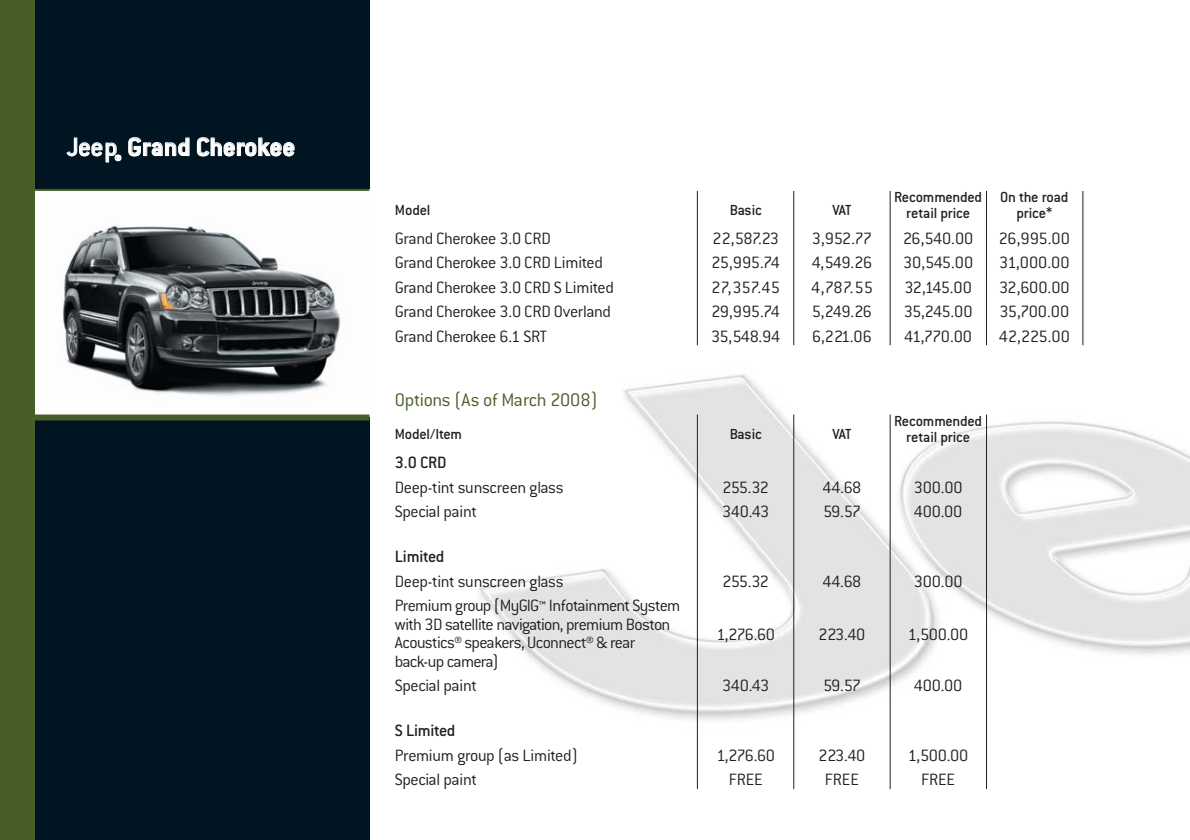
<style>
.page{position:relative;width:1190px;height:840px;background:#fff}
.page>*{position:absolute;margin:0;border:0;box-sizing:border-box;transform-origin:0 0}
.t1{font:700 28px "Conduit ITCTT";color:#fff}
.t2{font:300 20px "Conduit ITCTT";letter-spacing:-.015em;color:#475e28}
.t3{font:300 18px/18.6px "Conduit ITCTT";letter-spacing:-.025em;color:#231f1f}
.t4{font:500 18px "Conduit Md ITCTT";letter-spacing:-.01em;color:#231f1f}
.t5{font:500 16px/16px "Conduit Md ITCTT";letter-spacing:-.015em;color:#231f1f}
.s1{font-family:"Conduit Md ITCTT";font-weight:500}
</style>
<div class="page">
<img style="left:369px;top:0;width:821px;height:840px">
<div style="left:29px;top:0;width:340px;height:840px;background:#001422"></div>
<img style="left:35px;top:191px;width:334px;height:224px">
<div style="left:0;top:0;width:35px;height:840px;background:#475e28"></div>
<hr style="left:1px;top:189px;width:368px;height:2px;background:#475e28">
<div style="left:1px;top:415px;width:368px;height:6px;background:#475e28"></div>
<hr style="left:697px;top:191px;width:1px;height:154px;background:#231f1f">
<hr style="left:793px;top:191px;width:1px;height:154px;background:#231f1f">
<hr style="left:890px;top:191px;width:1px;height:154px;background:#231f1f">
<hr style="left:986px;top:191px;width:1px;height:154px;background:#231f1f">
<hr style="left:1083px;top:191px;width:1px;height:154px;background:#231f1f">
<hr style="left:697px;top:415px;width:1px;height:374px;background:#231f1f">
<hr style="left:793px;top:415px;width:1px;height:374px;background:#231f1f">
<hr style="left:890px;top:415px;width:1px;height:374px;background:#231f1f">
<hr style="left:986px;top:415px;width:1px;height:374px;background:#231f1f">
<h1 class="t1" style="left:67px;top:138px;width:230px"><span class="s1">Jeep</span><sub>®</sub> Grand Cherokee</h1>
<p class="t5" style="left:395px;top:203px;width:37px">Model</p>
<p class="t5" style="left:730px;top:203px;width:34px">Basic</p>
<p class="t5" style="left:832px;top:203px;width:21px">VAT</p>
<p class="t5" style="left:906px;top:191px;width:164px;text-indent:-12px">Recommended On the road retail price</p>
<p class="t5" style="left:1017px;top:207px;width:37px">price*</p>
<p class="t3" style="left:395px;top:231px;width:157px">Grand Cherokee 3.0 CRD</p>
<p class="t3" style="left:713px;top:231px;width:68px">22,587.23</p>
<p class="t3" style="left:812px;top:231px;width:62px">3,952.77</p>
<p class="t3" style="left:903px;top:231px;width:72px">26,540.00</p>
<p class="t3" style="left:999px;top:231px;width:72px">26,995.00</p>
<p class="t3" style="left:395px;top:255px;width:209px">Grand Cherokee 3.0 CRD Limited</p>
<p class="t3" style="left:712px;top:255px;width:70px">25,995.74</p>
<p class="t3" style="left:812px;top:255px;width:62px">4,549.26</p>
<p class="t3" style="left:903px;top:255px;width:72px">30,545.00</p>
<p class="t3" style="left:999px;top:255px;width:72px">31,000.00</p>
<p class="t3" style="left:395px;top:280px;width:220px">Grand Cherokee 3.0 CRD S Limited</p>
<p class="t3" style="left:712px;top:280px;width:70px">27,357.45</p>
<p class="t3" style="left:811px;top:280px;width:63px">4,787.55</p>
<p class="t3" style="left:904px;top:280px;width:69px">32,145.00</p>
<p class="t3" style="left:999px;top:280px;width:72px">32,600.00</p>
<p class="t3" style="left:395px;top:304px;width:218px">Grand Cherokee 3.0 CRD Overland</p>
<p class="t3" style="left:712px;top:304px;width:70px">29,995.74</p>
<p class="t3" style="left:812px;top:304px;width:62px">5,249.26</p>
<p class="t3" style="left:904px;top:304px;width:70px">35,245.00</p>
<p class="t3" style="left:1000px;top:304px;width:71px">35,700.00</p>
<p class="t3" style="left:395px;top:329px;width:153px">Grand Cherokee 6.1 SRT</p>
<p class="t3" style="left:711px;top:329px;width:71px">35,548.94</p>
<p class="t3" style="left:812px;top:329px;width:61px">6,221.06</p>
<p class="t3" style="left:904px;top:329px;width:69px">41,770.00</p>
<p class="t3" style="left:999px;top:329px;width:72px">42,225.00</p>
<p class="t2" style="left:395px;top:393px;width:204px">Options (As of March 2008)</p>
<p class="t5" style="left:395px;top:428px;width:69px">Model/Item</p>
<p class="t5" style="left:730px;top:428px;width:34px">Basic</p>
<p class="t5" style="left:832px;top:428px;width:21px">VAT</p>
<p class="t5" style="left:894px;top:415px;width:89px;text-align:center">Recommended retail price</p>
<p class="t4" style="left:395px;top:457px;width:53px">3.0 CRD</p>
<p class="t3" style="left:395px;top:480px;width:170px">Deep-tint sunscreen glass</p>
<p class="t3" style="left:723px;top:480px;width:48px">255.32</p>
<p class="t3" style="left:823px;top:480px;width:40px">44.68</p>
<p class="t3" style="left:914px;top:480px;width:50px">300.00</p>
<p class="t3" style="left:395px;top:504px;width:84px">Special paint</p>
<p class="t3" style="left:722px;top:504px;width:48px">340.43</p>
<p class="t3" style="left:823px;top:504px;width:39px">59.57</p>
<p class="t3" style="left:914px;top:504px;width:50px">400.00</p>
<p class="t4" style="left:395px;top:551px;width:51px">Limited</p>
<p class="t3" style="left:395px;top:574px;width:170px">Deep-tint sunscreen glass</p>
<p class="t3" style="left:723px;top:574px;width:48px">255.32</p>
<p class="t3" style="left:823px;top:574px;width:40px">44.68</p>
<p class="t3" style="left:914px;top:574px;width:50px">300.00</p>
<p class="t3" style="left:395px;top:598px;width:287px">Premium group (MyGIG™ Infotainment System with 3D satellite navigation, premium Boston<br>Acoustics® speakers, Uconnect® &amp; rear</p>
<p class="t3" style="left:716px;top:627px;width:60px">1,276.60</p>
<p class="t3" style="left:819px;top:627px;width:48px">223.40</p>
<p class="t3" style="left:908px;top:627px;width:62px">1,500.00</p>
<p class="t3" style="left:395px;top:651px;width:105px;line-height:24.6px">back-up camera)<br>Special paint</p>
<p class="t3" style="left:722px;top:678px;width:48px">340.43</p>
<p class="t3" style="left:823px;top:678px;width:39px">59.57</p>
<p class="t3" style="left:914px;top:678px;width:50px">400.00</p>
<p class="t4" style="left:395px;top:725px;width:62px">S Limited</p>
<p class="t3" style="left:395px;top:748px;width:184px">Premium group (as Limited)</p>
<p class="t3" style="left:716px;top:748px;width:60px">1,276.60</p>
<p class="t3" style="left:819px;top:748px;width:48px">223.40</p>
<p class="t3" style="left:908px;top:748px;width:62px">1,500.00</p>
<p class="t3" style="left:395px;top:772px;width:84px">Special paint</p>
<p class="t3" style="left:729px;top:772px;width:36px">FREE</p>
<p class="t3" style="left:825px;top:772px;width:36px">FREE</p>
<p class="t3" style="left:921px;top:772px;width:36px">FREE</p>
</div>
